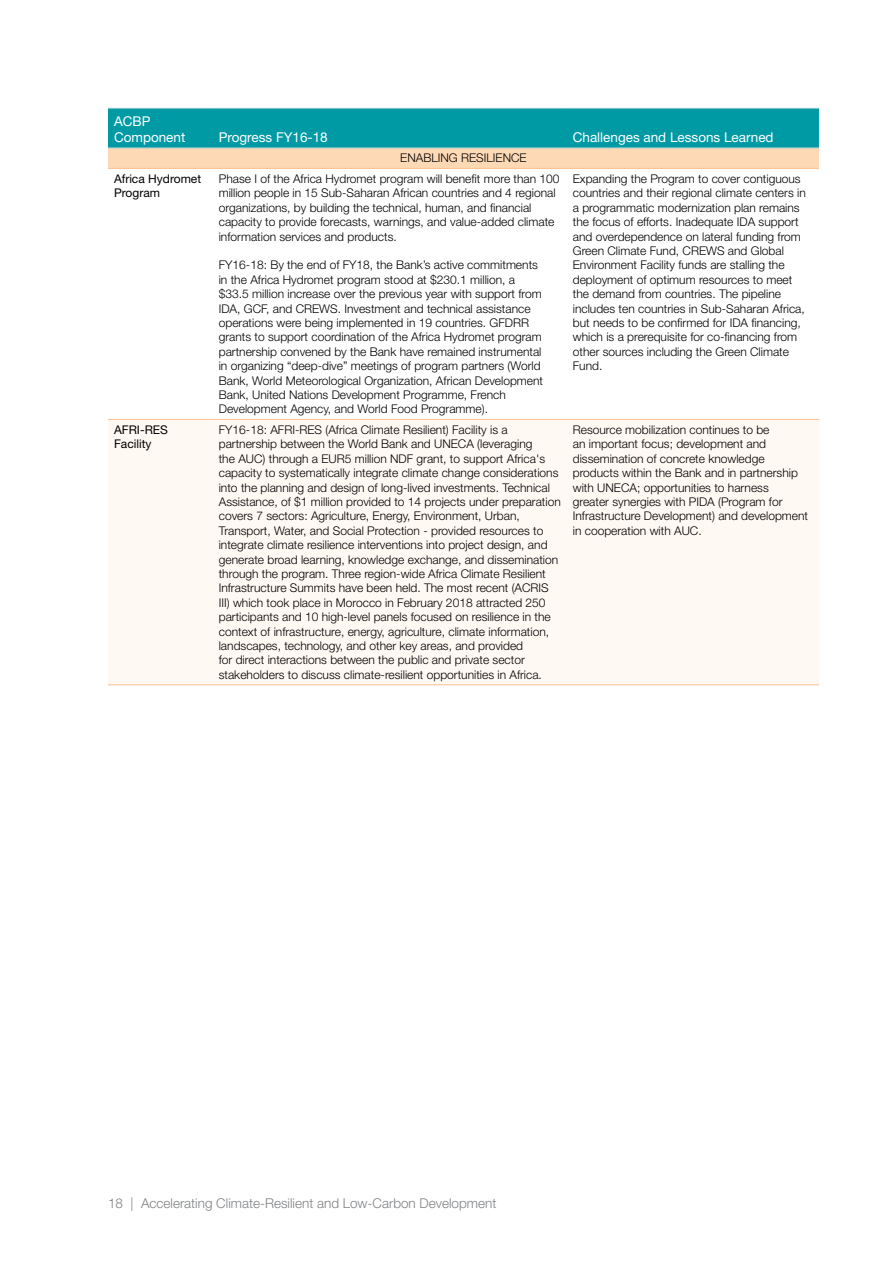
<style>
.page{position:relative;width:893px;height:1263px;background:#fff}
.page>*{position:absolute;margin:0;border:0;box-sizing:border-box;transform-origin:0 0}
.t1{font:300 13.5px "Helvetica Neue LT Std";color:#808285}
.t2{font:13.5px/16.2px "Helvetica Neue LT Std";color:#fff}
.t3{font:300 12px/14.4px "Helvetica Neue LT Std";color:#000}
.t4{font:12px/14.4px "Helvetica Neue LT Std";color:#000}
</style>
<div class="page">
<div style="left:108px;top:109px;width:711px;height:38px;background:#009aa5"></div>
<div style="left:108px;top:148px;width:711px;height:20px;background:#fed9b6"></div>
<div style="left:108px;top:420px;width:711px;height:264px;background:#fff9f4"></div>
<hr style="left:108px;top:108px;width:105px;height:1px;background:#7bc2ca">
<hr style="left:213px;top:108px;width:354px;height:1px;background:#7bc2ca">
<hr style="left:567px;top:108px;width:252px;height:1px;background:#7bc2ca">
<hr style="left:108px;top:147px;width:105px;height:1px;background:#7bc2ca">
<hr style="left:213px;top:147px;width:354px;height:1px;background:#7bc2ca">
<hr style="left:567px;top:147px;width:252px;height:1px;background:#7bc2ca">
<hr style="left:108px;top:168px;width:105px;height:1px;background:#fcc28c">
<hr style="left:213px;top:168px;width:354px;height:1px;background:#fcc28c">
<hr style="left:567px;top:168px;width:252px;height:1px;background:#fcc28c">
<hr style="left:108px;top:419px;width:105px;height:1px;background:#fcc28c">
<hr style="left:213px;top:419px;width:354px;height:1px;background:#fcc28c">
<hr style="left:567px;top:419px;width:252px;height:1px;background:#fcc28c">
<hr style="left:108px;top:684px;width:105px;height:1px;background:#fcc28c">
<hr style="left:213px;top:684px;width:354px;height:1px;background:#fcc28c">
<hr style="left:567px;top:684px;width:252px;height:1px;background:#fcc28c">
<p class="t2" style="left:114px;top:113px;width:73px">ACBP<br>Component</p>
<p class="t2" style="left:219px;top:129px;width:111px">Progress FY16-18</p>
<p class="t2" style="left:573px;top:129px;width:202px">Challenges and Lessons Learned</p>
<p class="t3" style="left:400px;top:151px;width:128px">ENABLING RESILIENCE</p>
<p class="t4" style="left:114px;top:171px;width:89px">Africa Hydromet<br>Program</p>
<p class="t3" style="left:219px;top:171px;width:342px">Phase I of the Africa Hydromet program will benefit more than 100 million people in 15 Sub-Saharan African countries and 4 regional organizations, by building the technical, human, and financial capacity to provide forecasts, warnings, and value-added climate information services and products.</p>
<p class="t3" style="left:219px;top:258px;width:326px">FY16-18: By the end of FY18, the Bank’s active commitments in the Africa Hydromet program stood at $230.1 million, a $33.5 million increase over the previous year with support from IDA, GCF, and CREWS. Investment and technical assistance operations were being implemented in 19 countries. GFDRR grants to support coordination of the Africa Hydromet program partnership convened by the Bank have remained instrumental in organizing “deep-dive” meetings of program partners (World Bank, World Meteorological Organization, African Development Bank, United Nations Development Programme, French Development Agency, and World Food Programme).</p>
<p class="t3" style="left:573px;top:171px;width:234px">Expanding the Program to cover contiguous countries and their regional climate centers in a programmatic modernization plan remains the focus of efforts. Inadequate IDA support and overdependence on lateral funding from Green Climate Fund, CREWS and Global Environment Facility funds are stalling the deployment of optimum resources to meet the demand from countries. The pipeline includes ten countries in Sub-Saharan Africa, but needs to be confirmed for IDA financing, which is a prerequisite for co-financing from other sources including the Green Climate Fund.</p>
<p class="t4" style="left:114px;top:422px;width:55px">AFRI-RES<br>Facility</p>
<p class="t3" style="left:219px;top:422px;width:343px">FY16-18: AFRI-RES (Africa Climate Resilient) Facility is a partnership between the World Bank and UNECA (leveraging<br>the AUC) through a EUR5 million NDF grant, to support Africa's capacity to systematically integrate climate change considerations into the planning and design of long-lived investments. Technical Assistance, of $1 million provided to 14 projects under preparation covers 7 sectors: Agriculture, Energy, Environment, Urban, Transport, Water, and Social Protection - provided resources to integrate climate resilience interventions into project design, and generate broad learning, knowledge exchange, and dissemination through the program. Three region-wide Africa Climate Resilient Infrastructure Summits have been held. The most recent (ACRIS III) which took place in Morocco in February 2018 attracted 250 participants and 10 high-level panels focused on resilience in the context of infrastructure, energy, agriculture, climate information, landscapes, technology, and other key areas, and provided<br>for direct interactions between the public and private sector stakeholders to discuss climate-resilient opportunities in Africa.</p>
<p class="t3" style="left:573px;top:422px;width:237px">Resource mobilization continues to be<br>an important focus; development and dissemination of concrete knowledge products within the Bank and in partnership with UNECA; opportunities to harness<br>greater synergies with PIDA (Program for Infrastructure Development) and development in cooperation with AUC.</p>
<p class="t1" style="left:108px;top:1195px;width:390px">18 | Accelerating Climate-Resilient and Low-Carbon Development</p>
</div>
